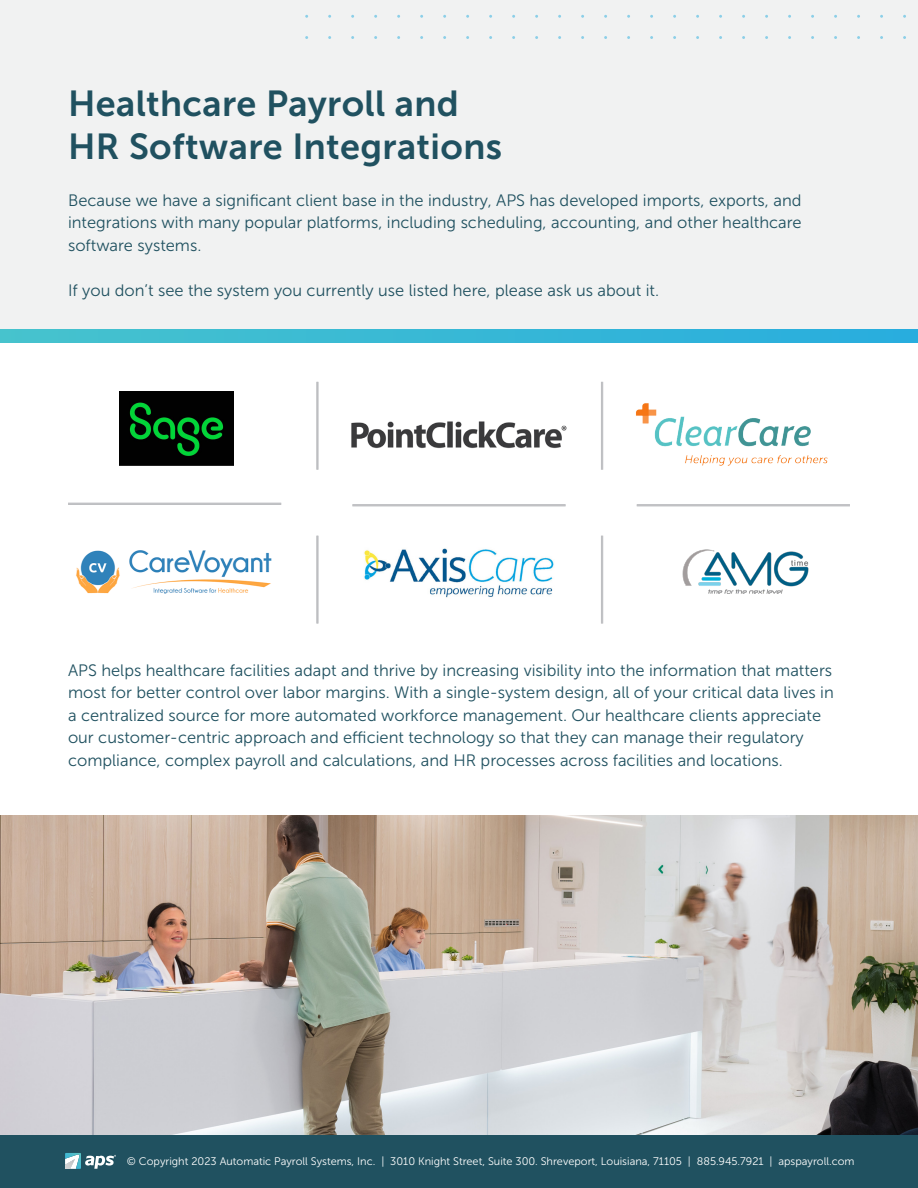
<style>
.page{position:relative;width:918px;height:1188px;background:#fff}
.page>*{position:absolute;margin:0;border:0;box-sizing:border-box;transform-origin:0 0}
.Heading{font:36px/43.2px "Museo Sans 700";letter-spacing:.01em;color:#205160}
.Body{font:16.5px/22.5px "Museo Sans 300";color:#205160;text-align:justify}
.t1{font:10.95px "Museo Sans 300";color:#fff}
</style>
<div class="page">
<div style="left:0;top:1135px;width:918px;height:53px;background:#205160"></div>
<svg style="left:65px;top:1153px;width:51px;height:16px"></svg>
<div style="left:0;top:0;width:918px;height:336px;background:#f1f2f2"></div>
<svg style="left:0;top:329px;width:918px;height:13px"></svg>
<img style="left:351px;top:421px;width:216px;height:28px">
<img style="left:364px;top:548px;width:190px;height:50px">
<img style="left:682px;top:549px;width:127px;height:45px">
<img style="left:636px;top:403px;width:192px;height:63px">
<img style="left:76px;top:550px;width:196px;height:44px">
<img style="left:0;top:815px;width:918px;height:320px">
<hr style="left:637px;top:506px;width:213px;height:1px;background:#bcbdc0">
<hr style="left:637px;top:505px;width:213px;height:1px;background:#bcbdc0">
<hr style="left:637px;top:504px;width:213px;height:1px;background:#bcbdc0">
<hr style="left:352px;top:506px;width:214px;height:1px;background:#bcbdc0">
<hr style="left:352px;top:505px;width:214px;height:1px;background:#bcbdc0">
<hr style="left:352px;top:504px;width:214px;height:1px;background:#bcbdc0">
<hr style="left:317px;top:382px;width:1px;height:88px;background:#bcbdc0">
<hr style="left:318px;top:382px;width:1px;height:88px;background:#bcbdc0">
<hr style="left:601px;top:382px;width:1px;height:88px;background:#bcbdc0">
<hr style="left:602px;top:382px;width:1px;height:88px;background:#bcbdc0">
<hr style="left:317px;top:536px;width:1px;height:88px;background:#bcbdc0">
<hr style="left:318px;top:536px;width:1px;height:88px;background:#bcbdc0">
<hr style="left:601px;top:536px;width:1px;height:88px;background:#bcbdc0">
<hr style="left:602px;top:536px;width:1px;height:88px;background:#bcbdc0">
<hr style="left:68px;top:504px;width:213px;height:1px;background:#bcbdc0">
<hr style="left:68px;top:503px;width:213px;height:1px;background:#bcbdc0">
<img style="left:120px;top:392px;width:113px;height:73px">
<p class="Heading" style="left:68px;top:82px;width:436px">Healthcare Payroll and<br>HR Software Integrations</p>
<p class="Body" style="left:68px;top:189px;width:735px">Because we have a significant client base in the industry, APS has developed imports, exports, and integrations with many popular platforms, including scheduling, accounting, and other healthcare software systems.</p>
<p class="Body" style="left:68px;top:279px;width:593px">If you don’t see the system you currently use listed here, please ask us about it.</p>
<p class="Body" style="left:68px;top:659px;width:767px;text-align:left">APS helps healthcare facilities adapt and thrive by increasing visibility into the information that matters most for better control over labor margins. With a single-system design, all of your critical data lives in a centralized source for more automated workforce management. Our healthcare clients appreciate our customer-centric approach and efficient technology so that they can manage their regulatory compliance, complex payroll and calculations, and HR processes across facilities and locations.</p>
<p class="t1" style="left:127px;top:1155px;width:729px">© Copyright 2023 Automatic Payroll Systems, Inc. | 3010 Knight Street, Suite 300. Shreveport, Louisiana, 71105 | 885.945.7921 | apspayroll.com</p>
</div>
